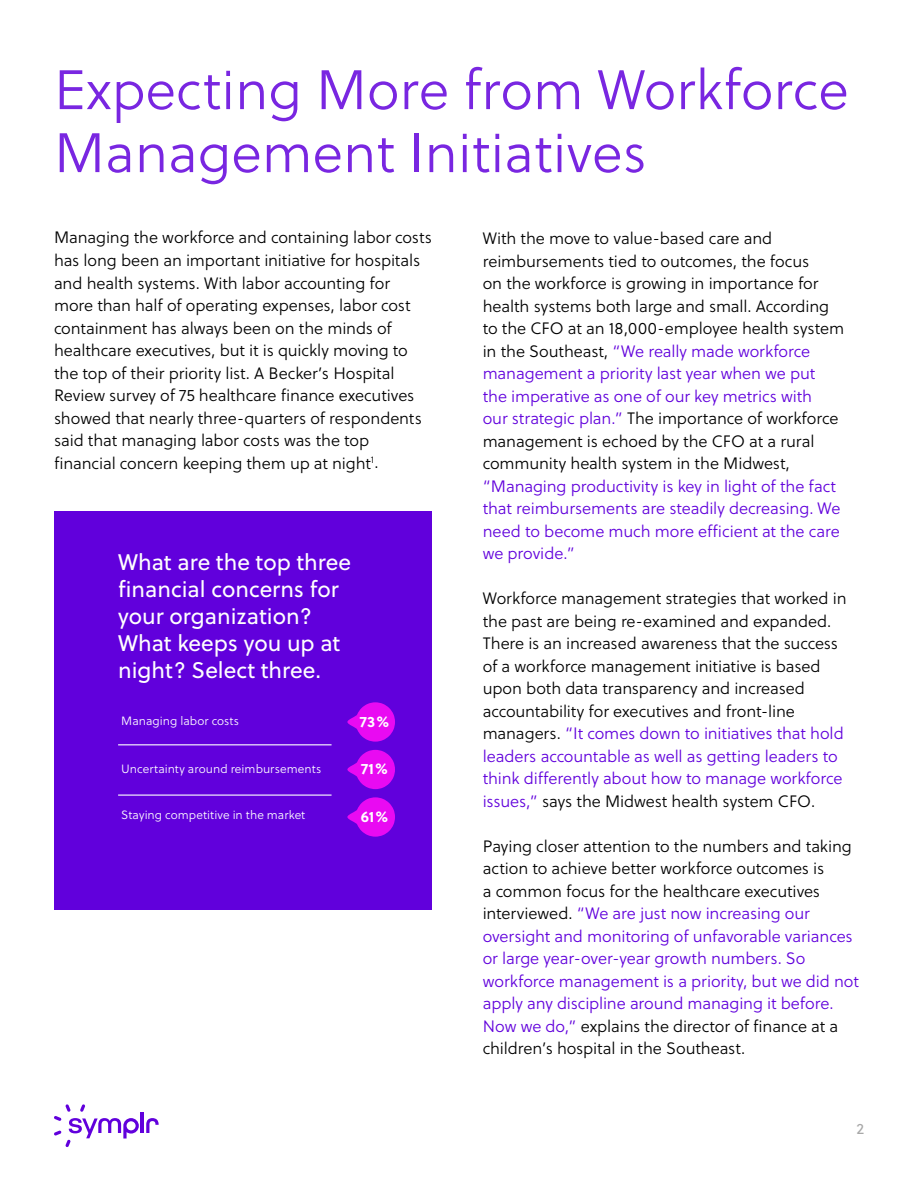
<style>
.page{position:relative;width:918px;height:1188px;background:#fff}
.page>*{position:absolute;margin:0;border:0;box-sizing:border-box;transform-origin:0 0}
.t1{font:55.5px/63px "Soleil Lt";color:#7926e1}
.t2{font:22.5px/27px "Soleil";color:#fff}
.t3{font:16.5px/22.5px "Soleil Lt";letter-spacing:-.005em;color:#000}
.t4{font:16.5px/22.5px "Soleil Lt";letter-spacing:-.005em;color:#6100dc}
.t5{font:700 15px "Soleil";color:#fff}
.t6{font:15px "Soleil";color:#a8a8a8}
.t7{font:12px "Soleil Lt";letter-spacing:.005em;color:#fff}
.s1{color:#6100dc}
.s2{color:#000}
</style>
<div class="page">
<div style="left:54px;top:511px;width:378px;height:399px;background:#6100dc"></div>
<hr style="left:118px;top:744px;width:214px;height:1px;background:#fff">
<hr style="left:118px;top:795px;width:214px;height:1px;background:#fff">
<svg style="left:347px;top:702px;width:48px;height:40px"></svg>
<svg style="left:347px;top:750px;width:48px;height:39px"></svg>
<svg style="left:347px;top:797px;width:48px;height:40px"></svg>
<hr style="left:141px;top:1113px;width:3px;height:20px;background:#6100dc">
<svg style="left:146px;top:1118px;width:13px;height:15px"></svg>
<svg style="left:54px;top:1104px;width:85px;height:43px"></svg>
<h1 class="t1" style="left:54px;top:60px;width:796px">Expecting More from Workforce<br>Management Initiatives</h1>
<p class="t3" style="left:54px;top:227px;width:380px">Managing the workforce and containing labor costs has long been an important initiative for hospitals and health systems. With labor accounting for more than half of operating expenses, labor cost containment has always been on the minds of healthcare executives, but it is quickly moving to the top of their priority list. A Becker’s Hospital Review survey of 75 healthcare finance executives showed that nearly three-quarters of respondents said that managing labor costs was the top financial concern keeping them up at night<sup>1</sup>.</p>
<h2 class="t2" style="left:118px;top:549px;width:234px">What are the top three financial concerns for your organization?<br>What keeps you up at night? Select three.</h2>
<p class="t7" style="left:121px;top:714px;width:119px">Managing labor costs</p>
<p class="t7" style="left:121px;top:762px;width:202px">Uncertainty around reimbursements</p>
<p class="t7" style="left:121px;top:808px;width:186px">Staying competitive in the market</p>
<p class="t5" style="left:360px;top:712px;width:31px">73%</p>
<p class="t5" style="left:361px;top:759px;width:28px">71%</p>
<p class="t5" style="left:361px;top:807px;width:29px">61%</p>
<p class="t3" style="left:483px;top:228px;width:363px">With the move to value-based care and reimbursements tied to outcomes, the focus<br>on the workforce is growing in importance for health systems both large and small. According to the CFO at an 18,000-employee health system in the Southeast, <span class="s1">“We really made workforce management a priority last year when we put<br>the imperative as one of our key metrics with<br>our strategic plan.”</span> The importance of workforce management is echoed by the CFO at a rural community health system in the Midwest,</p>
<p class="t4" style="left:483px;top:475px;width:359px">“Managing productivity is key in light of the fact that reimbursements are steadily decreasing. We need to become much more efficient at the care we provide.”</p>
<p class="t3" style="left:483px;top:588px;width:365px">Workforce management strategies that worked in the past are being re-examined and expanded.<br>There is an increased awareness that the success of a workforce management initiative is based upon both data transparency and increased accountability for executives and front-line managers. <span class="s1">“It comes down to initiatives that hold leaders accountable as well as getting leaders to think differently about how to manage workforce issues,”</span> says the Midwest health system CFO.</p>
<p class="t4" style="left:483px;top:835px;width:378px"><span class="s2">Paying closer attention to the numbers and taking action to achieve better workforce outcomes is<br>a common focus for the healthcare executives interviewed.</span> “We are just now increasing our oversight and monitoring of unfavorable variances or large year-over-year growth numbers. So workforce management is a priority, but we did not apply any discipline around managing it before.<br>Now we do,” <span class="s2">explains the director of finance at a children’s hospital in the Southeast.</span></p>
<p class="t6" style="left:856px;top:1119px;width:9px">2</p>
</div>
